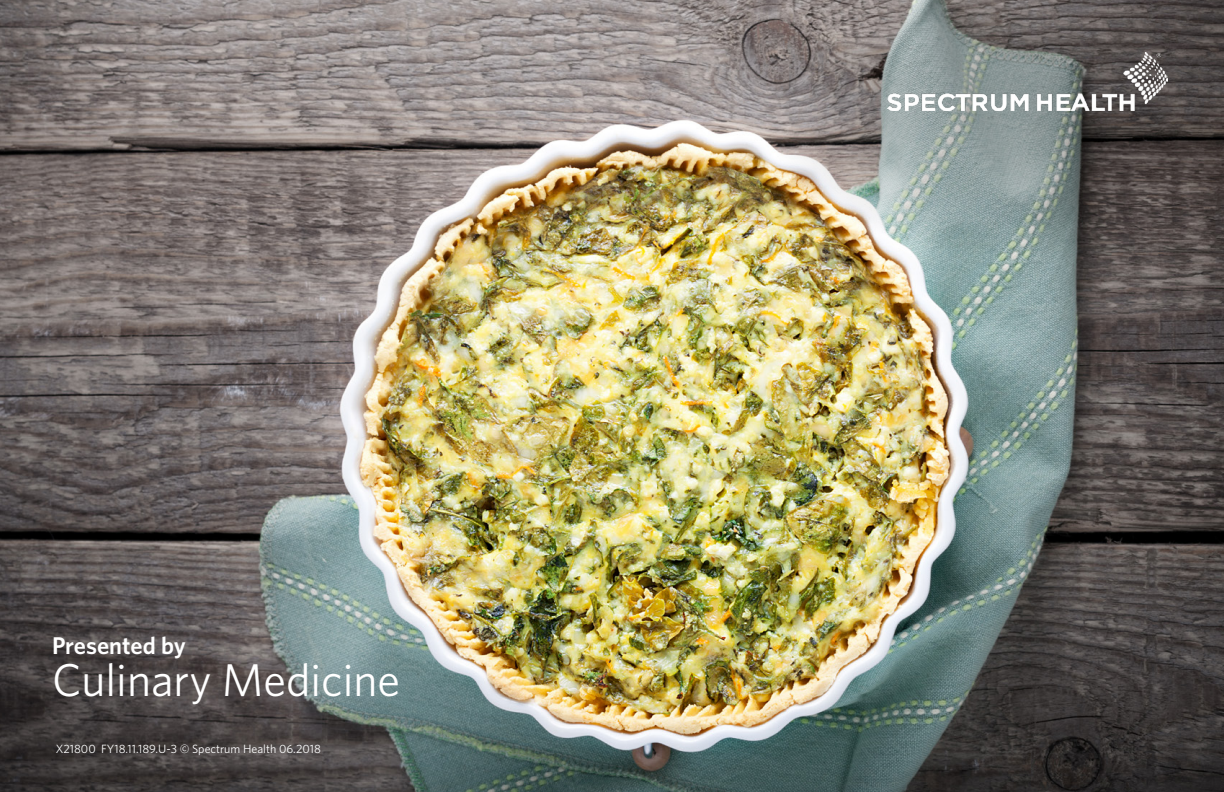
<style>
.page{position:relative;width:1224px;height:792px;background:#fff}
.page>*{position:absolute;margin:0;border:0;box-sizing:border-box;transform-origin:0 0}
.t1{font:46px "Whitney";color:#fff}
.t2{font:600 24.2px "Whitney";color:#fff}
.t3{font:12px "Whitney";color:#fff}
</style>
<div class="page">
<img style="left:0;top:0;width:1224px;height:792px">
<img style="left:763px;top:0;width:461px;height:259px">
<img style="left:887px;top:52px;width:281px;height:58px">
<h2 class="t2" style="left:52px;top:630px;width:135px">Presented by</h2>
<h1 class="t1" style="left:52px;top:650px;width:350px">Culinary Medicine</h1>
<p class="t3" style="left:56px;top:740px;width:267px">X21800 FY18.11.189.U-3 © Spectrum Health 06.2018</p>
</div>
